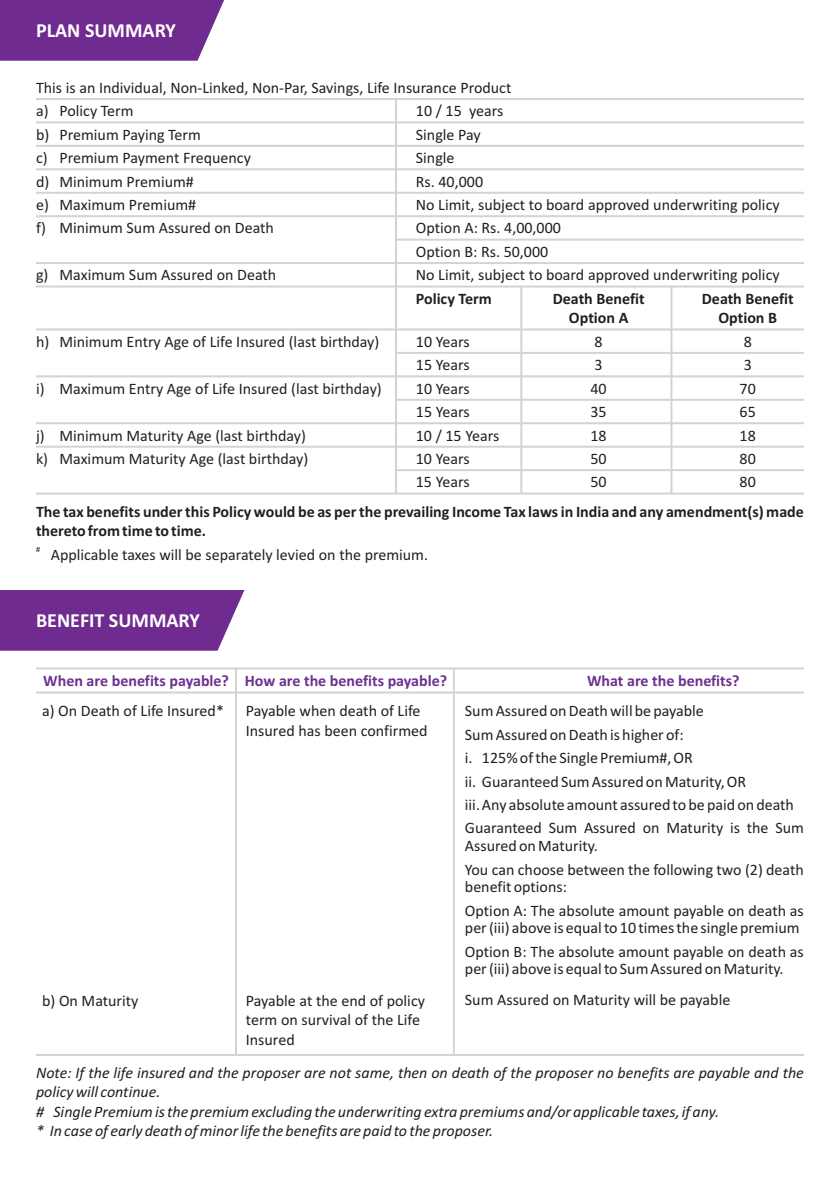
<style>
.page{position:relative;width:840px;height:1191px;background:#fff}
.page>*{position:absolute;margin:0;border:0;box-sizing:border-box;transform-origin:0 0}
.t1{font:700 20px "Calibri";color:#fff}
.t2{font:16px/23.4px "Calibri";color:#231f20}
.t3{font:italic 16px/19.6px "Calibri";color:#231f20}
.t4{font:700 16px/19.6px "Calibri";color:#231f20}
.t5{font:700 16px "Calibri";color:#6d308f}
.t6{font:8px "Calibri";color:#231f20}
</style>
<div class="page">
<div style="left:0;top:590px;width:244px;height:60px;background:#702b90"></div>
<svg style="left:0;top:0;width:224px;height:61px;background:#793897"></svg>
<hr style="left:36px;top:667px;width:767px;height:2px;background:#d1d3d4">
<hr style="left:36px;top:691px;width:767px;height:2px;background:#d1d3d4">
<hr style="left:36px;top:1054px;width:767px;height:2px;background:#d1d3d4">
<hr style="left:235px;top:668px;width:2px;height:387px;background:#d1d3d4">
<hr style="left:452px;top:668px;width:2px;height:387px;background:#d1d3d4">
<hr style="left:395px;top:99px;width:2px;height:394px;background:#d1d3d4">
<hr style="left:36px;top:98px;width:767px;height:2px;background:#d1d3d4">
<hr style="left:36px;top:121px;width:767px;height:2px;background:#d1d3d4">
<hr style="left:36px;top:145px;width:767px;height:2px;background:#d1d3d4">
<hr style="left:36px;top:168px;width:767px;height:2px;background:#d1d3d4">
<hr style="left:36px;top:192px;width:767px;height:2px;background:#d1d3d4">
<hr style="left:36px;top:215px;width:767px;height:2px;background:#d1d3d4">
<hr style="left:396px;top:239px;width:407px;height:2px;background:#d1d3d4">
<hr style="left:36px;top:262px;width:767px;height:2px;background:#d1d3d4">
<hr style="left:36px;top:285px;width:767px;height:2px;background:#d1d3d4">
<hr style="left:36px;top:328px;width:767px;height:2px;background:#d1d3d4">
<hr style="left:396px;top:352px;width:407px;height:2px;background:#d1d3d4">
<hr style="left:36px;top:375px;width:767px;height:2px;background:#d1d3d4">
<hr style="left:396px;top:399px;width:407px;height:2px;background:#d1d3d4">
<hr style="left:36px;top:422px;width:767px;height:2px;background:#d1d3d4">
<hr style="left:36px;top:446px;width:767px;height:2px;background:#d1d3d4">
<hr style="left:396px;top:469px;width:407px;height:2px;background:#d1d3d4">
<hr style="left:36px;top:492px;width:767px;height:2px;background:#d1d3d4">
<hr style="left:520px;top:286px;width:2px;height:207px;background:#d1d3d4">
<hr style="left:670px;top:286px;width:2px;height:207px;background:#d1d3d4">
<p class="t1" style="left:36px;top:22px;width:141px">PLAN SUMMARY</p>
<p class="t2" style="left:36px;top:77px;width:476px">This is an Individual, Non-Linked, Non-Par, Savings, Life Insurance Product a) Policy Term</p>
<p class="t2" style="left:415px;top:100px;width:89px">10 / 15 years</p>
<p class="t2" style="left:36px;top:124px;width:166px">b) Premium Paying Term</p>
<p class="t2" style="left:415px;top:124px;width:66px">Single Pay</p>
<p class="t2" style="left:36px;top:147px;width:216px">c) Premium Payment Frequency</p>
<p class="t2" style="left:415px;top:147px;width:40px">Single</p>
<p class="t2" style="left:36px;top:171px;width:159px">d) Minimum Premium#</p>
<p class="t2" style="left:415px;top:171px;width:69px">Rs. 40,000</p>
<p class="t2" style="left:36px;top:194px;width:162px">e) Maximum Premium#</p>
<p class="t2" style="left:415px;top:194px;width:365px">No Limit, subject to board approved underwriting policy</p>
<p class="t2" style="left:36px;top:218px;width:239px">f) Minimum Sum Assured on Death</p>
<p class="t2" style="left:415px;top:218px;width:146px">Option A: Rs. 4,00,000<br>Option B: Rs. 50,000</p>
<p class="t2" style="left:36px;top:264px;width:242px">g) Maximum Sum Assured on Death</p>
<p class="t2" style="left:415px;top:264px;width:365px">No Limit, subject to board approved underwriting policy</p>
<p class="t4" style="left:415px;top:290px;width:77px">Policy Term</p>
<p class="t4" style="left:552px;top:290px;width:93px">Death Benefit</p>
<p class="t4" style="left:701px;top:290px;width:93px">Death Benefit</p>
<p class="t4" style="left:568px;top:309px;width:61px">Option A</p>
<p class="t4" style="left:718px;top:309px;width:60px">Option B</p>
<p class="t2" style="left:36px;top:331px;width:345px">h) Minimum Entry Age of Life Insured (last birthday)</p>
<p class="t2" style="left:415px;top:331px;width:55px">10 Years</p>
<p class="t2" style="left:594px;top:331px;width:10px">8</p>
<p class="t2" style="left:743px;top:331px;width:10px">8</p>
<p class="t2" style="left:415px;top:354px;width:55px">15 Years</p>
<p class="t2" style="left:594px;top:354px;width:10px">3</p>
<p class="t2" style="left:743px;top:354px;width:10px">3</p>
<p class="t2" style="left:36px;top:378px;width:347px">i) Maximum Entry Age of Life Insured (last birthday)</p>
<p class="t2" style="left:415px;top:378px;width:55px">10 Years</p>
<p class="t2" style="left:590px;top:378px;width:18px">40</p>
<p class="t2" style="left:739px;top:378px;width:18px">70</p>
<p class="t2" style="left:415px;top:401px;width:55px">15 Years</p>
<p class="t2" style="left:590px;top:401px;width:18px">35</p>
<p class="t2" style="left:739px;top:401px;width:18px">65</p>
<p class="t2" style="left:36px;top:425px;width:271px">j) Minimum Maturity Age (last birthday)</p>
<p class="t2" style="left:415px;top:425px;width:85px">10 / 15 Years</p>
<p class="t2" style="left:590px;top:425px;width:18px">18</p>
<p class="t2" style="left:739px;top:425px;width:18px">18</p>
<p class="t2" style="left:36px;top:448px;width:274px">k) Maximum Maturity Age (last birthday)</p>
<p class="t2" style="left:415px;top:448px;width:55px">10 Years</p>
<p class="t2" style="left:590px;top:448px;width:18px">50</p>
<p class="t2" style="left:739px;top:448px;width:18px">80</p>
<p class="t2" style="left:415px;top:472px;width:55px">15 Years</p>
<p class="t2" style="left:590px;top:472px;width:18px">50</p>
<p class="t2" style="left:739px;top:472px;width:18px">80</p>
<p class="t4" style="left:36px;top:503px;width:769px">The tax benefits under this Policy would be as per the prevailing Income Tax laws in India and any amendment(s) made thereto from time to time.</p>
<p class="t6" style="left:36px;top:546px;width:5px">#</p>
<p class="t2" style="left:51px;top:544px;width:378px">Applicable taxes will be separately levied on the premium.</p>
<p class="t1" style="left:36px;top:611px;width:165px">BENEFIT SUMMARY</p>
<p class="t5" style="left:43px;top:673px;width:405px">When are benefits payable? How are the benefits payable?</p>
<p class="t5" style="left:586px;top:673px;width:154px">What are the benefits?</p>
<p class="t2" style="left:42px;top:700px;width:183px">a) On Death of Life Insured*</p>
<p class="t2" style="left:246px;top:702px;width:183px;line-height:19.6px">Payable when death of Life<br>Insured has been confirmed</p>
<p class="t2" style="left:464px;top:700px;width:340px">Sum Assured on Death will be payable<br>Sum Assured on Death is higher of:<br>i. 125% of the Single Premium#, OR<br>ii. Guaranteed Sum Assured on Maturity, OR<br>iii.Any absolute amount assured to be paid on death Guaranteed Sum Assured on Maturity is the Sum</p>
<p class="t2" style="left:464px;top:835px;width:340px">Assured on Maturity.<br>You can choose between the following two (2) death</p>
<p class="t2" style="left:464px;top:876px;width:340px">benefit options:<br>Option A: The absolute amount payable on death as</p>
<p class="t2" style="left:464px;top:917px;width:340px">per (iii) above is equal to 10 times the single premium<br>Option B: The absolute amount payable on death as</p>
<p class="t2" style="left:464px;top:954px;width:320px;line-height:31.4px">per (iii) above is equal to Sum Assured on Maturity.<br>Sum Assured on Maturity will be payable</p>
<p class="t2" style="left:42px;top:990px;width:98px">b) On Maturity</p>
<p class="t2" style="left:246px;top:991px;width:180px;line-height:19.6px">Payable at the end of policy term on survival of the Life<br>Insured</p>
<p class="t3" style="left:36px;top:1064px;width:769px">Note: If the life insured and the proposer are not same, then on death of the proposer no benefits are payable and the policy will continue.<br># Single Premium is the premium excluding the underwriting extra premiums and/or applicable taxes, if any.<br>* In case of early death of minor life the benefits are paid to the proposer.</p>
</div>
